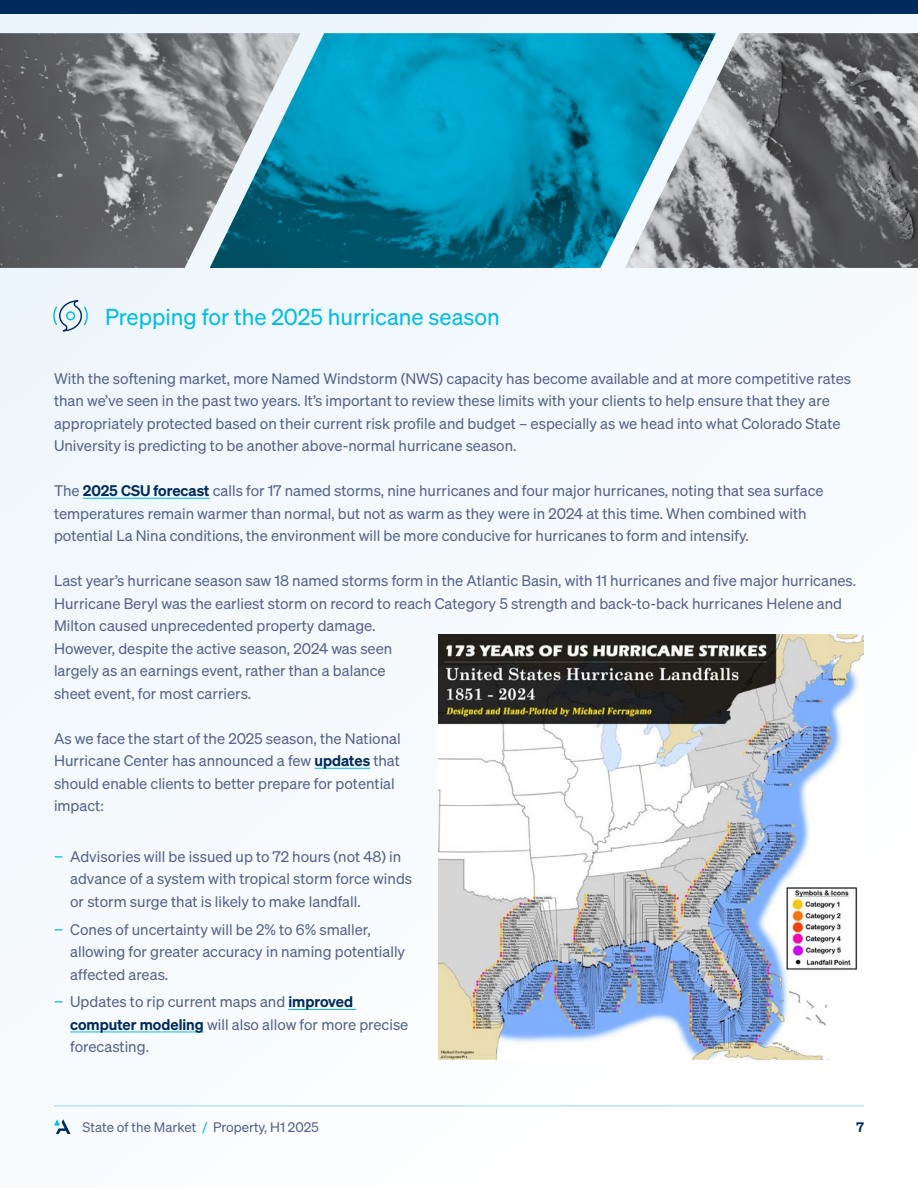
<style>
.page{position:relative;width:918px;height:1188px;background:#f6fafd}
.page>*{position:absolute;margin:0;border:0;box-sizing:border-box;transform-origin:0 0}
.t1{font:22.5px "Sohne Buch";color:#00bce7}
.t2{font:15px/22.5px "Sohne Buch";color:#55648d}
.t3{font:13.5px "Sohne Buch";color:#55648d}
.t4{font:600 13.5px "Sohne";color:#002b5c}
.s1{font-family:"Sohne";font-weight:600;color:#002b5c}
.s2{color:#00bce7}
</style>
<div class="page">
<div style="left:0;top:0;width:918px;height:14px;background:#002b5c"></div>
<div style="left:48px;top:1104px;width:830px;height:24px;background:#fcfdfe"></div>
<hr style="left:54px;top:1106px;width:810px;height:1px;background:#9bd4f4">
<svg style="left:54px;top:1119px;width:17px;height:15px"></svg>
<svg style="left:53px;top:300px;width:35px;height:31px"></svg>
<hr style="left:83px;top:498px;width:127px;height:1px;background:#00bce7">
<hr style="left:315px;top:768px;width:55px;height:1px;background:#00bce7">
<hr style="left:288px;top:1009px;width:68px;height:1px;background:#00bce7">
<hr style="left:70px;top:1032px;width:134px;height:1px;background:#00bce7">
<img style="left:438px;top:634px;width:426px;height:426px">
<img style="left:0;top:33px;width:210px;height:235px">
<img style="left:716px;top:33px;width:202px;height:235px">
<svg style="left:210px;top:33px;width:506px;height:235px;background:#2a95b0"></svg>
<h1 class="t1" style="left:105px;top:303px;width:396px">Prepping for the 2025 hurricane season</h1>
<p class="t2" style="left:54px;top:367px;width:799px">With the softening market, more Named Windstorm (NWS) capacity has become available and at more competitive rates than we’ve seen in the past two years. It’s important to review these limits with your clients to help ensure that they are appropriately protected based on their current risk profile and budget – especially as we head into what Colorado State University is predicting to be another above-normal hurricane season.</p>
<p class="t2" style="left:54px;top:479px;width:771px">The <span class="s1">2025 CSU forecast</span> calls for 17 named storms, nine hurricanes and four major hurricanes, noting that sea surface temperatures remain warmer than normal, but not as warm as they were in 2024 at this time. When combined with potential La Nina conditions, the environment will be more conducive for hurricanes to form and intensify.</p>
<p class="t2" style="left:54px;top:569px;width:804px">Last year’s hurricane season saw 18 named storms form in the Atlantic Basin, with 11 hurricanes and five major hurricanes.<br>Hurricane Beryl was the earliest storm on record to reach Category 5 strength and back-to-back hurricanes Helene and Milton caused unprecedented property damage.<br>However, despite the active season, 2024 was seen<br>largely as an earnings event, rather than a balance<br>sheet event, for most carriers.</p>
<p class="t2" style="left:54px;top:727px;width:348px">As we face the start of the 2025 season, the National Hurricane Center has announced a few <span class="s1">updates</span> that should enable clients to better prepare for potential impact:</p>
<p class="t2" style="left:70px;top:845px;width:344px;text-indent:-16px"><span class="s2">−</span> Advisories will be issued up to 72 hours (not 48) in advance of a system with tropical storm force winds or storm surge that is likely to make landfall.</p>
<p class="t2" style="left:70px;top:918px;width:337px;text-indent:-16px"><span class="s2">−</span> Cones of uncertainty will be 2% to 6% smaller, allowing for greater accuracy in naming potentially affected areas.</p>
<p class="t2" style="left:70px;top:990px;width:340px;text-indent:-16px"><span class="s2">−</span> Updates to rip current maps and <span class="s1">improved computer modeling</span> will also allow for more precise forecasting.</p>
<p class="t3" style="left:83px;top:1119px;width:238px">State of the Market <span class="s2">/</span> Property, H1 2025</p>
<p class="t4" style="left:856px;top:1119px;width:9px">7</p>
</div>
